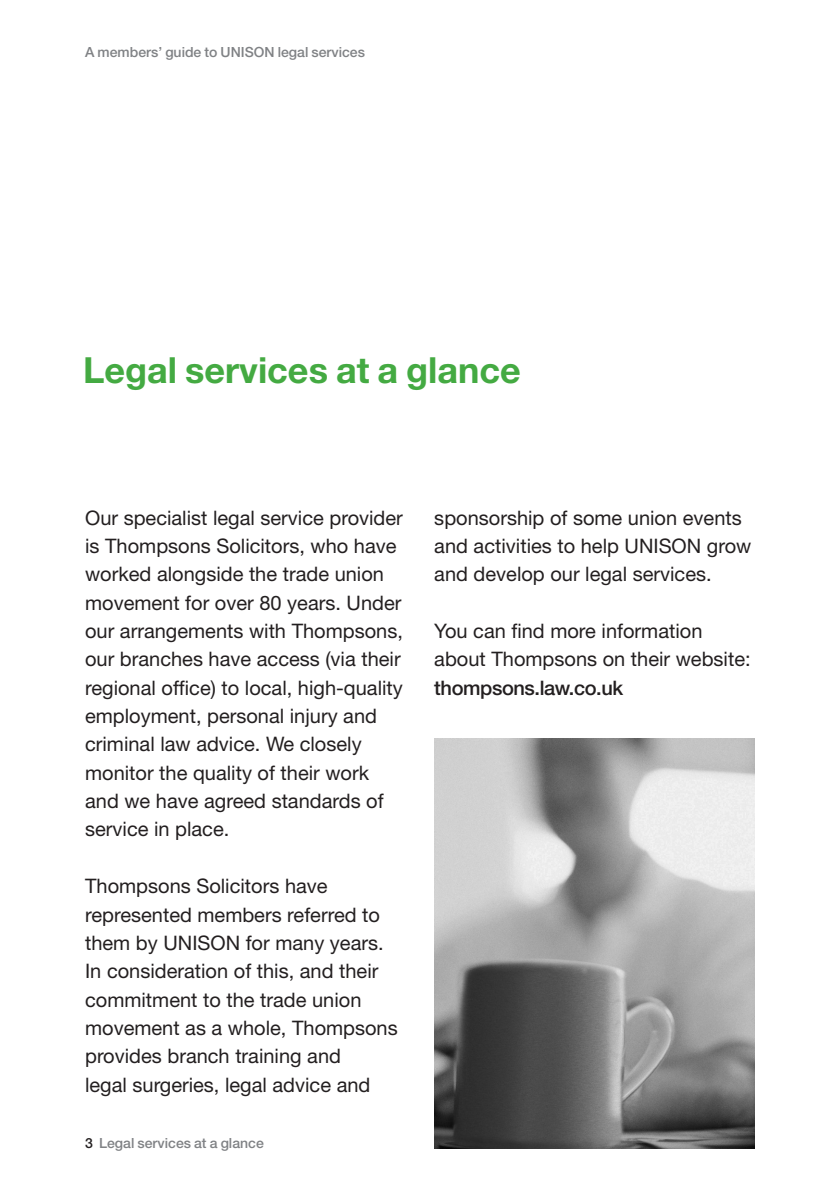
<style>
.page{position:relative;width:840px;height:1191px;background:#fff}
.page>*{position:absolute;margin:0;border:0;box-sizing:border-box;transform-origin:0 0}
.t1{font:700 36px "Helvetica Neue";color:#44aa42}
.t2{font:20px/28.4px "Helvetica Neue";color:#231f20}
.t3{font:500 20px "Helvetica Neue";letter-spacing:-.02em;color:#231f20}
.t4{font:500 14px "Helvetica Neue";color:#808285}
.s1{color:#231f20}
</style>
<div class="page">
<img style="left:434px;top:738px;width:320px;height:410px">
<p class="t4" style="left:85px;top:43px;width:281px">A members’ guide to UNISON legal services</p>
<h1 class="t1" style="left:83px;top:348px;width:439px">Legal services at a glance</h1>
<p class="t2" style="left:85px;top:503px;width:319px">Our specialist legal service provider is Thompsons Solicitors, who have worked alongside the trade union movement for over 80 years. Under our arrangements with Thompsons, our branches have access (via their regional office) to local, high-quality employment, personal injury and criminal law advice. We closely monitor the quality of their work and we have agreed standards of service in place.</p>
<p class="t2" style="left:85px;top:871px;width:314px">Thompsons Solicitors have represented members referred to them by UNISON for many years.<br>In consideration of this, and their commitment to the trade union movement as a whole, Thompsons provides branch training and<br>legal surgeries, legal advice and</p>
<p class="t4" style="left:85px;top:1135px;width:180px"><span class="s1">3</span> Legal services at a glance</p>
<p class="t2" style="left:434px;top:503px;width:318px">sponsorship of some union events and activities to help UNISON grow and develop our legal services.</p>
<p class="t2" style="left:434px;top:616px;width:317px">You can find more information about Thompsons on their website:</p>
<p class="t3" style="left:434px;top:675px;width:190px">thompsons.law.co.uk</p>
</div>
